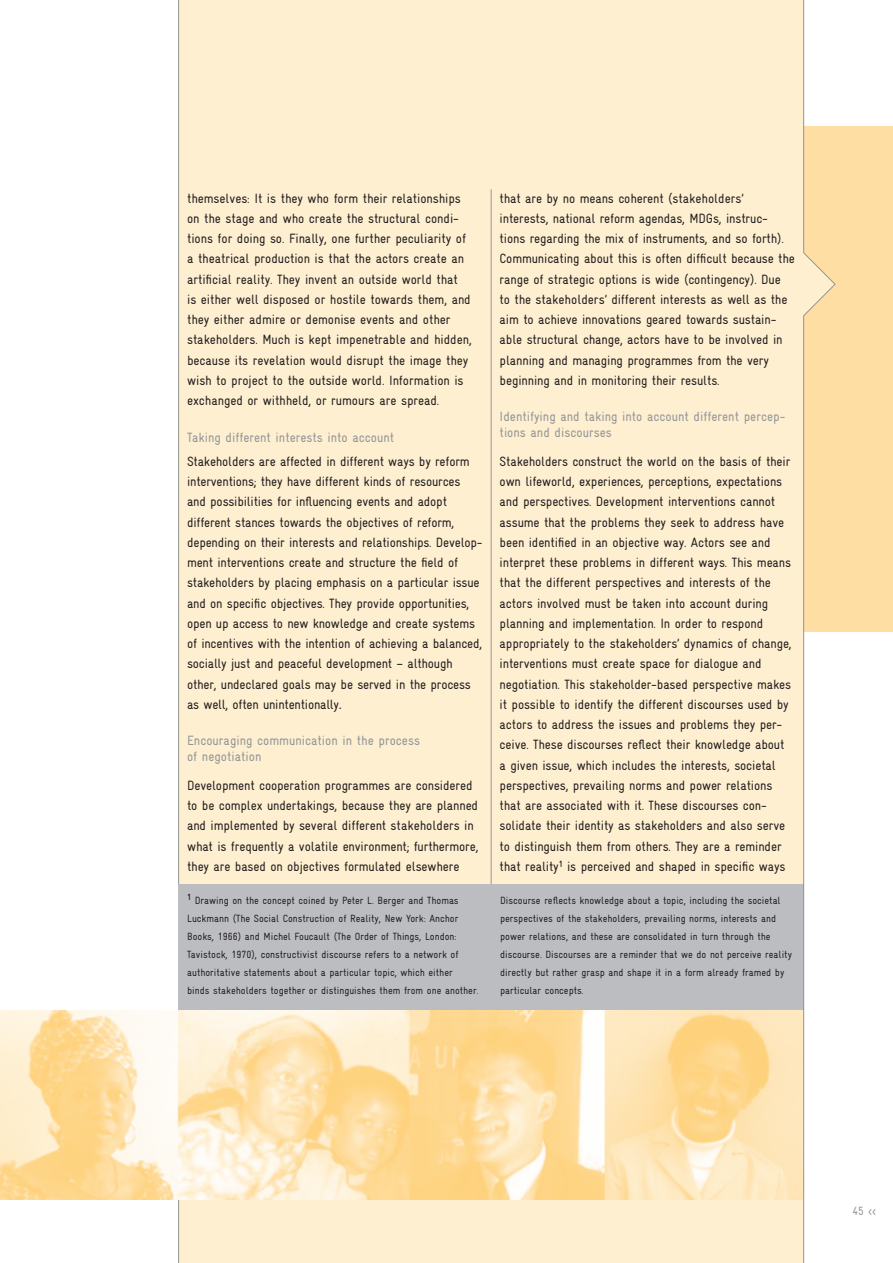
<style>
.page{position:relative;width:893px;height:1263px;background:#fff}
.page>*{position:absolute;margin:0;border:0;box-sizing:border-box;transform-origin:0 0}
.t1{font:condensed 13.5px/20.2px "Gravur";letter-spacing:-.01em;color:#231f20}
.t2{font:condensed 13.5px/16.2px "Gravur";color:#939598}
.t3{font:condensed 12px "Gravur";color:#939598}
.t4{font:condensed 10.5px/18px "Gravur";color:#231f20}
.s1{font-weight:700}
</style>
<div class="page">
<div style="left:179px;top:0;width:625px;height:1263px;background:#feefd0"></div>
<hr style="left:178px;top:0;width:1px;height:1263px;background:#939598">
<div style="left:179px;top:884px;width:625px;height:126px;background:#bcbdc0"></div>
<img style="left:0;top:1010px;width:803px;height:190px">
<hr style="left:491px;top:189px;width:1px;height:695px;background:#939598">
<div style="left:804px;top:126px;width:89px;height:505px;background:#ffdea4"></div>
<svg style="left:803px;top:252px;width:32px;height:64px"></svg>
<hr style="left:803px;top:0;width:1px;height:253px;background:#939598">
<hr style="left:803px;top:316px;width:1px;height:947px;background:#939598">
<p class="t1" style="left:187px;top:188px;width:286px">themselves: It is they who form their relationships on the stage and who create the structural condi&shy;tions for doing so. Finally, one further peculiarity of a theatrical production is that the actors create an artificial reality. They invent an outside world that<br>is either well disposed or hostile towards them, and they either admire or demonise events and other stakeholders. Much is kept impenetrable and hidden, because its revelation would disrupt the image they wish to project to the outside world. Information is exchanged or withheld, or rumours are spread.</p>
<p class="t2" style="left:187px;top:429px;width:209px">Taking different interests into account</p>
<p class="t1" style="left:187px;top:451px;width:297px">Stakeholders are affected in different ways by reform interventions; they have different kinds of resources and possibilities for influencing events and adopt different stances towards the objectives of reform, depending on their interests and relationships. Develop&shy;ment interventions create and structure the field of stakeholders by placing emphasis on a particular issue and on specific objectives. They provide opportunities, open up access to new knowledge and create systems of incentives with the intention of achieving a balanced, socially just and peaceful development – although other, undeclared goals may be served in the process as well, often unintentionally<span class="s1">.</span></p>
<p class="t2" style="left:187px;top:732px;width:234px">Encouraging communication in the process of negotiation</p>
<p class="t1" style="left:187px;top:775px;width:293px">Development cooperation programmes are considered to be complex undertakings, because they are planned and implemented by several different stakeholders in what is frequently a volatile environment; furthermore, they are based on objectives formulated elsewhere</p>
<p class="t1" style="left:500px;top:188px;width:297px">that are by no means coherent (stakeholders’ interests, national reform agendas, MDGs, instruc&shy;tions regarding the mix of instruments, and so forth).<br>Communicating about this is often difficult because the range of strategic options is wide (contingency). Due<br>to the stakeholders’ different interests as well as the aim to achieve innovations geared towards sustain&shy;able structural change, actors have to be involved in planning and managing programmes from the very beginning and in monitoring their results.</p>
<p class="t2" style="left:500px;top:408px;width:287px">Identifying and taking into account different percep&shy;tions and discourses</p>
<p class="t1" style="left:500px;top:451px;width:294px">Stakeholders construct the world on the basis of their own lifeworld, experiences, perceptions, expectations and perspectives. Development interventions cannot assume that the problems they seek to address have been identified in an objective way. Actors see and interpret these problems in different ways. This means that the different perspectives and interests of the actors involved must be taken into account during planning and implementation. In order to respond appropriately to the stakeholders’ dynamics of change, interventions must create space for dialogue and negotiation. This stakeholder-based perspective makes it possible to identify the different discourses used by actors to address the issues and problems they per&shy;ceive. These discourses reflect their knowledge about a given issue, which includes the interests, societal perspectives, prevailing norms and power relations that are associated with it. These discourses con&shy;solidate their identity as stakeholders and also serve to distinguish them from others. They are a reminder that reality<sup>1</sup> is perceived and shaped in specific ways</p>
<p class="t4" style="left:187px;top:891px;width:293px"><sup>1</sup> Drawing on the concept coined by Peter L. Berger and Thomas Luckmann (The Social Construction of Reality, New York: Anchor Books, 1966) and Michel Foucault (The Order of Things, London:<br>Tavistock, 1970), constructivist discourse refers to a network of authoritative statements about a particular topic, which either<br>binds stakeholders together or distinguishes them from one another.</p>
<p class="t4" style="left:500px;top:891px;width:293px">Discourse reflects knowledge about a topic, including the societal perspectives of the stakeholders, prevailing norms, interests and power relations, and these are consolidated in turn through the discourse. Discourses are a reminder that we do not perceive reality directly but rather grasp and shape it in a form already framed by particular concepts.</p>
<p class="t3" style="left:852px;top:1204px;width:25px">45 &lt;&lt;</p>
</div>
